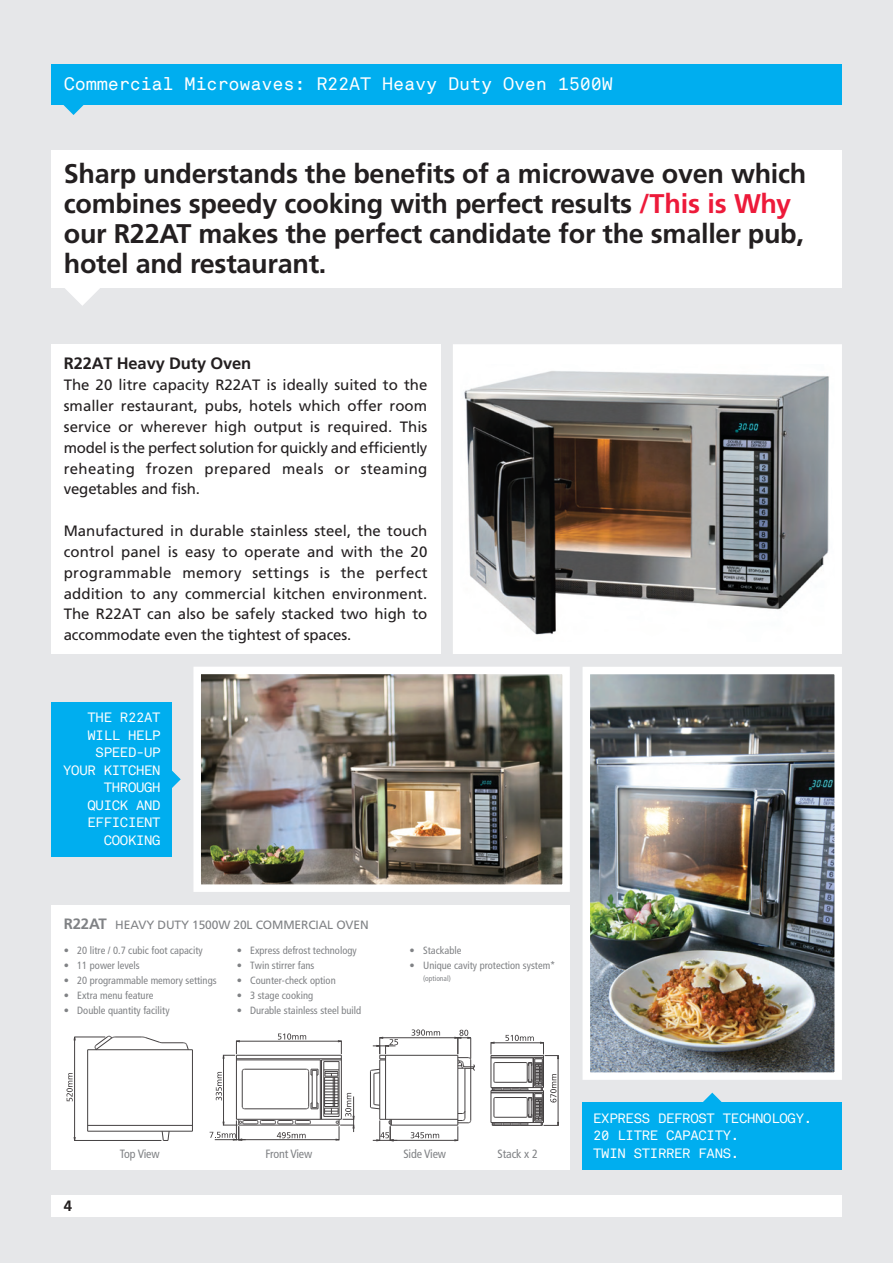
<style>
.page{position:relative;width:893px;height:1263px;background:#e6e7e9}
.page>*{position:absolute;margin:0;border:0;box-sizing:border-box;transform-origin:0 0}
.t1{font:700 27px/30px "Frutiger";letter-spacing:-.01em;color:#231f20}
.t2{font:18px "Akkurat Mono";letter-spacing:-.01em;color:#fff}
.t3{font:700 16.5px "Frutiger";letter-spacing:-.01em;color:#231f20}
.t4{font:15px/20.9px "Frutiger";letter-spacing:-.01em;color:#231f20;text-align:justify}
.t5{font:700 15px "Frutiger";color:#231f20}
.t6{font:13.5px/17.4px "Akkurat Mono";letter-spacing:-.02em;color:#fff}
.t7{font:12px "Frutiger";letter-spacing:-.01em;color:#808285}
.t8{font:condensed 12px "Frutiger";letter-spacing:-.01em;color:#808285}
.t9{font:condensed 10.5px "Frutiger";color:#808285}
.t10{font:condensed 7.5px "Frutiger";color:#808285}
.s1{color:#ed1a3a}
.s2{font-weight:700;font-size:15px}
</style>
<div class="page">
<div style="left:51px;top:1195px;width:791px;height:21px;background:#fff"></div>
<div style="left:51px;top:150px;width:791px;height:138px;background:#fff"></div>
<svg style="left:65px;top:288px;width:35px;height:18px"></svg>
<div style="left:51px;top:65px;width:791px;height:40px;background:#00aeef"></div>
<svg style="left:63px;top:105px;width:21px;height:10px"></svg>
<div style="left:51px;top:344px;width:389px;height:310px;background:#fff"></div>
<div style="left:457px;top:348px;width:381px;height:302px;background:#fff"></div>
<img style="left:464px;top:371px;width:365px;height:264px">
<div style="left:453px;top:344px;width:389px;height:310px;border:8px solid #fff"></div>
<img style="left:202px;top:676px;width:359px;height:207px">
<div style="left:193px;top:667px;width:377px;height:225px;border:8px solid #fff"></div>
<img style="left:592px;top:676px;width:241px;height:395px">
<div style="left:583px;top:667px;width:259px;height:413px;border:8px solid #fff"></div>
<div style="left:51px;top:905px;width:519px;height:264px;background:#fff"></div>
<svg style="left:66px;top:1073px;width:7px;height:28px"></svg>
<hr style="left:74px;top:1037px;width:1px;height:103px;background:#231f20">
<hr style="left:74px;top:1140px;width:87px;height:1px;background:#231f20">
<hr style="left:74px;top:1037px;width:31px;height:1px;background:#231f20">
<svg style="left:162px;top:1132px;width:8px;height:9px"></svg>
<hr style="left:88px;top:1125px;width:104px;height:1px;background:#231f20">
<hr style="left:192px;top:1050px;width:1px;height:81px;background:#231f20">
<hr style="left:87px;top:1050px;width:1px;height:81px;background:#231f20">
<hr style="left:88px;top:1049px;width:104px;height:1px;background:#231f20">
<hr style="left:88px;top:1131px;width:104px;height:1px;background:#231f20">
<svg style="left:95px;top:1036px;width:94px;height:14px"></svg>
<hr style="left:236px;top:1041px;width:105px;height:1px;background:#231f20">
<svg style="left:278px;top:1033px;width:28px;height:7px"></svg>
<hr style="left:339px;top:1061px;width:1px;height:55px;background:#231f20">
<hr style="left:324px;top:1061px;width:1px;height:55px;background:#231f20">
<hr style="left:320px;top:1060px;width:1px;height:59px;background:#231f20">
<hr style="left:321px;top:1060px;width:1px;height:59px;background:#231f20">
<svg style="left:321px;top:1060px;width:20px;height:2px"></svg>
<hr style="left:236px;top:1060px;width:84px;height:1px;background:#231f20">
<hr style="left:236px;top:1058px;width:105px;height:1px;background:#231f20">
<hr style="left:341px;top:1055px;width:1px;height:64px;background:#231f20">
<hr style="left:236px;top:1055px;width:1px;height:64px;background:#231f20">
<hr style="left:236px;top:1055px;width:105px;height:1px;background:#231f20">
<svg style="left:337px;top:1040px;width:5px;height:14px"></svg>
<hr style="left:223px;top:1055px;width:1px;height:70px;background:#231f20">
<svg style="left:223px;top:1040px;width:17px;height:19px"></svg>
<svg style="left:210px;top:1069px;width:145px;height:72px"></svg>
<hr style="left:390px;top:1140px;width:68px;height:1px;background:#231f20">
<hr style="left:380px;top:1037px;width:78px;height:1px;background:#231f20">
<hr style="left:458px;top:1055px;width:1px;height:70px;background:#231f20">
<hr style="left:390px;top:1125px;width:68px;height:1px;background:#231f20">
<hr style="left:370px;top:1071px;width:1px;height:36px;background:#231f20">
<svg style="left:370px;top:1104px;width:9px;height:5px"></svg>
<hr style="left:374px;top:1074px;width:1px;height:30px;background:#231f20">
<svg style="left:370px;top:1069px;width:9px;height:5px"></svg>
<hr style="left:379px;top:1060px;width:1px;height:59px;background:#231f20">
<hr style="left:385px;top:1055px;width:1px;height:64px;background:#231f20">
<hr style="left:380px;top:1119px;width:78px;height:1px;background:#231f20">
<hr style="left:380px;top:1055px;width:78px;height:1px;background:#231f20">
<hr style="left:470px;top:1060px;width:1px;height:60px;background:#231f20">
<svg style="left:454px;top:1111px;width:17px;height:30px"></svg>
<hr style="left:465px;top:1068px;width:1px;height:50px;background:#231f20">
<svg style="left:411px;top:1132px;width:28px;height:6px"></svg>
<svg style="left:373px;top:1119px;width:24px;height:22px"></svg>
<svg style="left:412px;top:1030px;width:28px;height:6px"></svg>
<svg style="left:373px;top:1037px;width:25px;height:24px"></svg>
<svg style="left:454px;top:1030px;width:21px;height:41px"></svg>
<svg style="left:490px;top:1035px;width:69px;height:91px"></svg>
<svg style="left:703px;top:1093px;width:19px;height:9px"></svg>
<div style="left:583px;top:1102px;width:259px;height:67px;background:#00aeef"></div>
<svg style="left:171px;top:757px;width:10px;height:45px"></svg>
<div style="left:51px;top:702px;width:120px;height:154px;background:#00aeef"></div>
<p class="t2" style="left:64px;top:73px;width:551px">Commercial Microwaves: R22AT Heavy Duty Oven 1500W</p>
<p class="t1" style="left:64px;top:158px;width:744px">Sharp understands the benefits of a microwave oven which combines speedy cooking with perfect results <span class="s1">/This is Why </span>our R22AT makes the perfect candidate for the smaller pub, hotel and restaurant.</p>
<p class="t3" style="left:64px;top:354px;width:189px">R22AT Heavy Duty Oven</p>
<p class="t4" style="left:64px;top:374px;width:365px">The 20 litre capacity R22AT is ideally suited to the smaller restaurant, pubs, hotels which offer room service or wherever high output is required. This model is the perfect solution for quickly and efficiently reheating frozen prepared meals or steaming vegetables and fish.</p>
<p class="t4" style="left:64px;top:520px;width:365px">Manufactured in durable stainless steel, the touch control panel is easy to operate and with the 20 programmable memory settings is the perfect addition to any commercial kitchen environment.<br>The R22AT can also be safely stacked two high to accommodate even the tightest of spaces.</p>
<p class="t6" style="left:63px;top:709px;width:99px;text-align:right">THE R22AT<br>WILL HELP<br>SPEED-UP<br>YOUR KITCHEN<br>THROUGH<br>QUICK AND<br>EFFICIENT<br>COOKING</p>
<p class="t7" style="left:64px;top:918px;width:306px"><span class="s2">R22AT</span> HEAVY DUTY 1500W 20L COMMERCIAL OVEN</p>
<p class="t9" style="left:64px;top:944px;width:140px">• 20 litre / 0.7 cubic foot capacity</p>
<p class="t9" style="left:64px;top:959px;width:78px">• 11 power levels</p>
<p class="t9" style="left:64px;top:974px;width:154px">• 20 programmable memory settings</p>
<p class="t9" style="left:64px;top:989px;width:91px">• Extra menu feature</p>
<p class="t9" style="left:64px;top:1004px;width:107px">• Double quantity facility</p>
<p class="t9" style="left:237px;top:944px;width:122px">• Express defrost technology</p>
<p class="t9" style="left:237px;top:959px;width:79px">• Twin stirrer fans</p>
<p class="t9" style="left:237px;top:974px;width:101px">• Counter-check option</p>
<p class="t9" style="left:237px;top:989px;width:78px">• 3 stage cooking</p>
<p class="t9" style="left:237px;top:1004px;width:126px">• Durable stainless steel build</p>
<p class="t9" style="left:410px;top:944px;width:53px">• Stackable</p>
<p class="t9" style="left:410px;top:959px;width:147px">• Unique cavity protection system*</p>
<p class="t10" style="left:423px;top:974px;width:29px">(optional)</p>
<p class="t5" style="left:64px;top:1197px;width:10px">4</p>
<p class="t8" style="left:120px;top:1147px;width:41px">Top View</p>
<p class="t8" style="left:266px;top:1147px;width:48px">Front View</p>
<p class="t8" style="left:403px;top:1147px;width:44px">Side View</p>
<p class="t8" style="left:498px;top:1147px;width:42px">Stack x 2</p>
<p class="t6" style="left:593px;top:1110px;width:220px">EXPRESS DEFROST TECHNOLOGY.<br>20 LITRE CAPACITY.</p>
<p class="t6" style="left:593px;top:1144px;width:148px">TWIN STIRRER FANS.</p>
</div>
